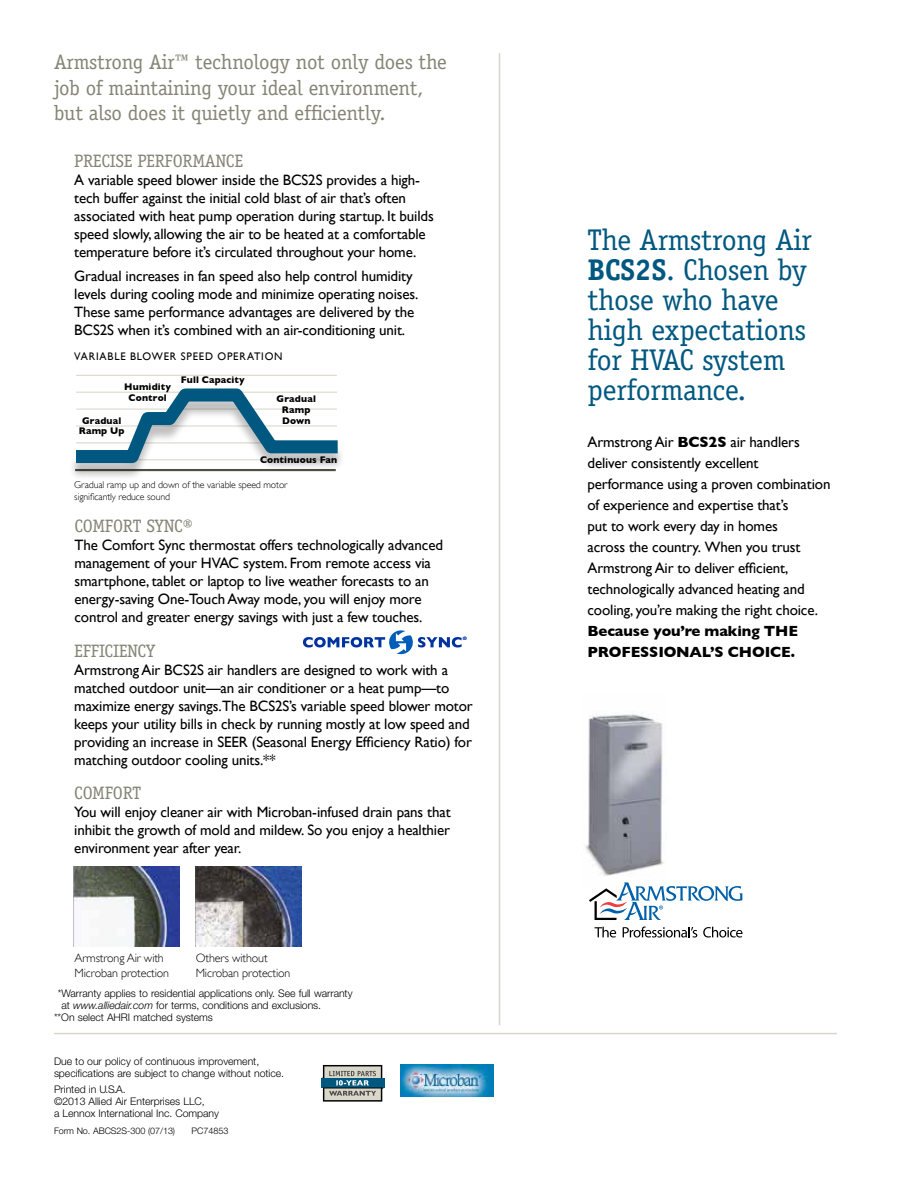
<style>
.page{position:relative;width:918px;height:1188px;background:#fff}
.page>*{position:absolute;margin:0;border:0;box-sizing:border-box;transform-origin:0 0}
.t1{font:30px/30px "Officina Serif Std";letter-spacing:-.01em;color:#005880}
.t2{font:21px/25.5px "Officina Serif Std";letter-spacing:-.01em;color:#858576}
.t3{font:18px "Officina Serif Std";letter-spacing:-.01em;color:#858576}
.t4{font:15px/18px "Gill Sans";letter-spacing:-.01em;color:#000}
.t5{font:700 15px "Gill Sans";letter-spacing:-.01em;color:#000}
.t6{font:300 12px/15px "Gill Sans";letter-spacing:-.01em;color:#000}
.t7{font:10.95px "Gill Sans";letter-spacing:.075em;color:#000}
.t8{font:300 10.5px/12px "Helvetica Neue LT Std";letter-spacing:-.005em;color:#000}
.t9{font:300 9.9px/12.3px "Gill Sans";letter-spacing:-.01em;color:#000}
.t10{font:700 9.75px/10.9px "Gill Sans";letter-spacing:.02em;color:#000;text-align:center}
.t11{font:300 9px "Helvetica Neue LT Std";letter-spacing:-.005em;color:#000}
.t12{font:700 5.1px "ITC Eras Std";color:#0032a0}
.s1{font-weight:700}
.s2{font-style:italic}
</style>
<div class="page">
<img style="left:585px;top:712px;width:79px;height:164px">
<hr style="left:76px;top:375px;width:261px;height:1px;background:#d9d7ca">
<div style="left:69px;top:392px;width:276px;height:89px;background:#000;opacity:.25"></div>
<svg style="left:69px;top:388px;width:276px;height:82px"></svg>
<hr style="left:499px;top:53px;width:1px;height:972px;background:#d9d7ca">
<hr style="left:54px;top:1033px;width:783px;height:1px;background:#d9d7ca">
<svg style="left:595px;top:927px;width:21px;height:11px"></svg>
<svg style="left:623px;top:927px;width:74px;height:11px"></svg>
<svg style="left:703px;top:927px;width:39px;height:11px"></svg>
<svg style="left:589px;top:882px;width:153px;height:38px"></svg>
<svg style="left:321px;top:1065px;width:63px;height:37px;background:#839598"></svg>
<hr style="left:323px;top:1088px;width:59px;height:1px;background:#000">
<img style="left:74px;top:867px;width:105px;height:79px">
<img style="left:195px;top:867px;width:106px;height:79px">
<img style="left:400px;top:1065px;width:93px;height:32px">
<svg style="left:303px;top:630px;width:159px;height:24px"></svg>
<h2 class="t2" style="left:54px;top:49px;width:395px">Armstrong Air™ technology not only does the job of maintaining your ideal environment, but also does it quietly and efficiently.</h2>
<p class="t3" style="left:74px;top:150px;width:170px">PRECISE PERFORMANCE</p>
<p class="t4" style="left:74px;top:171px;width:361px">A variable speed blower inside the BCS2S provides a high&shy;tech buffer against the initial cold blast of air that’s often associated with heat pump operation during startup. It builds speed slowly, allowing the air to be heated at a comfortable temperature before it’s circulated throughout your home.</p>
<p class="t4" style="left:74px;top:267px;width:346px">Gradual increases in fan speed also help control humidity levels during cooling mode and minimize operating noises.<br>These same performance advantages are delivered by the BCS2S when it’s combined with an air-conditioning unit.</p>
<p class="t7" style="left:74px;top:350px;width:210px">VARIABLE BLOWER SPEED OPERATION</p>
<p class="t10" style="left:124px;top:381px;width:48px">Humidity<br>Control</p>
<p class="t10" style="left:79px;top:415px;width:47px">Gradual<br>Ramp Up</p>
<p class="t10" style="left:181px;top:374px;width:65px">Full Capacity</p>
<p class="t10" style="left:277px;top:394px;width:41px">Gradual<br>Ramp<br>Down</p>
<p class="t10" style="left:260px;top:455px;width:79px">Continuous Fan</p>
<p class="t9" style="left:74px;top:478px;width:215px">Gradual ramp up and down of the variable speed motor significantly reduce sound</p>
<p class="t3" style="left:75px;top:515px;width:19px">Comfort</p>
<p class="t3" style="left:146px;top:515px;width:48px">Sync®</p>
<p class="t4" style="left:75px;top:536px;width:370px">The Comfort Sync thermostat offers technologically advanced management of your HVAC system. From remote access via smartphone, tablet or laptop to live weather forecasts to an energy-saving One-Touch Away mode, you will enjoy more control and greater energy savings with just a few touches.</p>
<p class="t12" style="left:463px;top:636px;width:6px">®</p>
<h1 class="t1" style="left:588px;top:225px;width:226px">The Armstrong Air<br><span class="s1">BCS2S</span>. Chosen by those who have high expectations for HVAC system performance.</h1>
<p class="t4" style="left:588px;top:431px;width:244px;line-height:21px">Armstrong Air <span class="s1">BCS2S</span> air handlers deliver consistently excellent performance using a proven combination of experience and expertise that’s<br>put to work every day in homes<br>across the country. When you trust Armstrong Air to deliver efficient, technologically advanced heating and cooling, you’re making the right choice.</p>
<p class="t5" style="left:588px;top:622px;width:212px">Because you’re making THE</p>
<p class="t3" style="left:74px;top:641px;width:83px">EFFICIENCY</p>
<p class="t5" style="left:588px;top:643px;width:209px">PROFESSIONAL’S CHOICE.</p>
<p class="t4" style="left:74px;top:661px;width:400px">Armstrong Air BCS2S air handlers are designed to work with a matched outdoor unit—an air conditioner or a heat pump—to maximize energy savings.The BCS2S’s variable speed blower motor keeps your utility bills in check by running mostly at low speed and providing an increase in SEER (Seasonal Energy Efficiency Ratio) for matching outdoor cooling units.**</p>
<p class="t3" style="left:74px;top:783px;width:19px">Comfort</p>
<p class="t4" style="left:74px;top:803px;width:378px;text-align:justify">You will enjoy cleaner air with Microban-infused drain pans that inhibit the growth of mold and mildew. So you enjoy a healthier environment year after year.</p>
<p class="t6" style="left:75px;top:950px;width:96px">Armstrong Air with<br>Microban protection</p>
<p class="t6" style="left:196px;top:950px;width:96px">Others without<br>Microban protection</p>
<p class="t8" style="left:58px;top:987px;width:296px">*Warranty applies to residential applications only. See full warranty</p>
<p class="t8" style="left:61px;top:999px;width:261px">at <span class="s2">www.alliedair.com</span> for terms, conditions and exclusions.</p>
<p class="t8" style="left:54px;top:1011px;width:161px">**On select AHRI matched systems</p>
<p class="t8" style="left:54px;top:1055px;width:232px">Due to our policy of continuous improvement, specifications are subject to change without notice.</p>
<p class="t8" style="left:54px;top:1084px;width:167px">Printed in U.S.A.<br>©2013 Allied Air Enterprises LLC,<br>a Lennox International Inc. Company</p>
<p class="t11" style="left:54px;top:1125px;width:123px">Form No. ABCS2S-300 (07/13)</p>
<p class="t11" style="left:192px;top:1125px;width:39px">PC74853</p>
</div>
